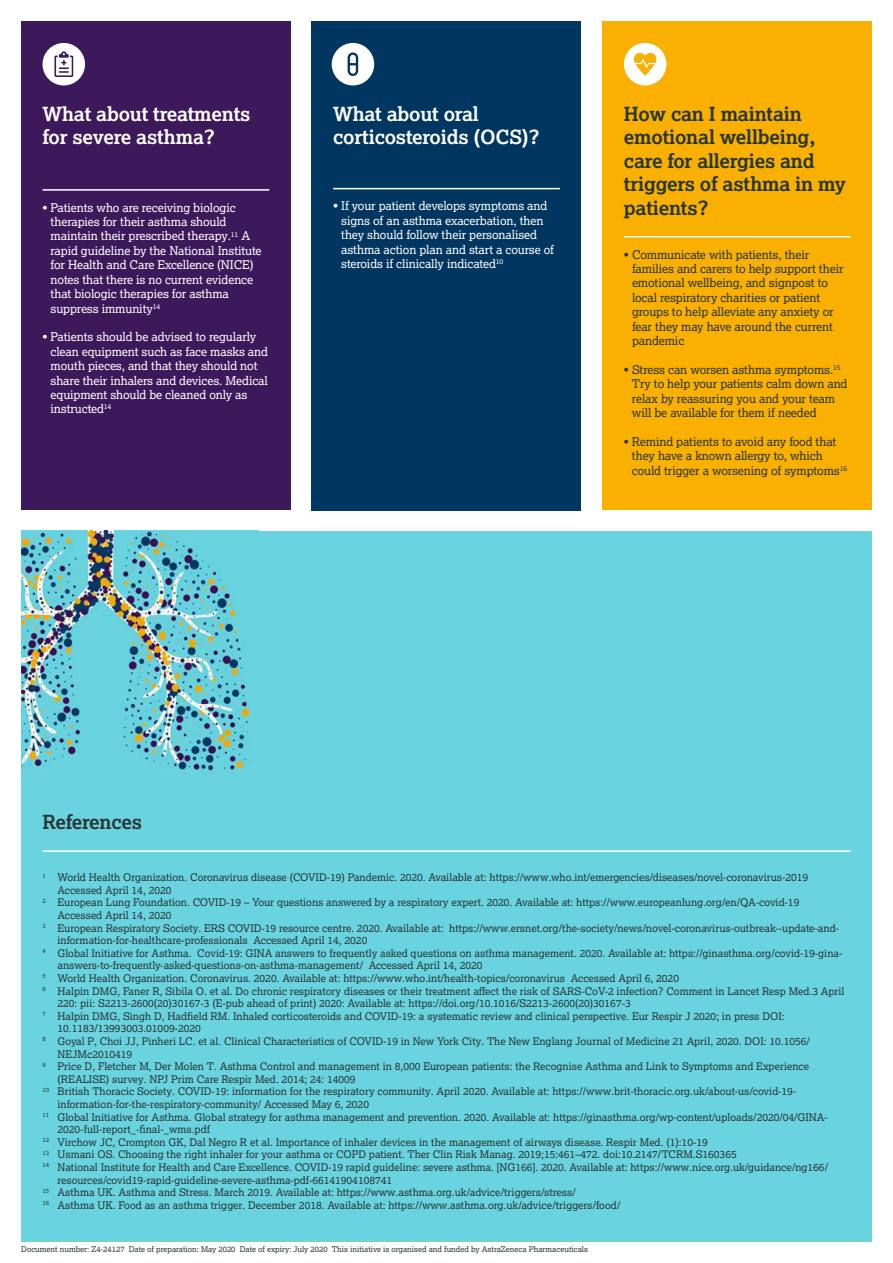
<style>
.page{position:relative;width:893px;height:1263px;background:#fff}
.page>*{position:absolute;margin:0;border:0;box-sizing:border-box;transform-origin:0 0}
.t1{font:700 19.5px/23.4px "Lexia";letter-spacing:-.01em;color:#283534}
.t2{font:700 19.5px/23.4px "Lexia";letter-spacing:-.01em;color:#fff}
.t3{font:12px/14.4px "Lexia";letter-spacing:-.01em;color:#fff}
.t4{font:12px/14.4px "Lexia";letter-spacing:-.01em;color:#283534}
.t5{font:10.5px "Lexia";color:#283534}
.t6{font:7.8px "Lexia";color:#283534}
</style>
<div class="page">
<div style="left:21px;top:531px;width:851px;height:711px;background:#69d3e0"></div>
<img style="left:21px;top:531px;width:236px;height:240px">
<div style="left:21px;top:21px;width:270px;height:489px;background:#3d195b"></div>
<div style="left:603px;top:21px;width:269px;height:489px;background:#f9b000"></div>
<hr style="left:624px;top:236px;width:227px;height:1px;background:#fff">
<hr style="left:43px;top:189px;width:226px;height:2px;background:#fff">
<hr style="left:43px;top:850px;width:808px;height:2px;background:#fff">
<div style="left:312px;top:21px;width:269px;height:489px;background:#00365f"></div>
<hr style="left:333px;top:188px;width:227px;height:1px;background:#fff">
<svg style="left:43px;top:43px;width:42px;height:42px"></svg>
<svg style="left:332px;top:43px;width:42px;height:42px"></svg>
<svg style="left:624px;top:43px;width:42px;height:42px"></svg>
<h1 class="t2" style="left:43px;top:102px;width:209px">What about treatments for severe asthma?</h1>
<p class="t3" style="left:51px;top:200px;width:213px;text-indent:-8px">• Patients who are receiving biologic therapies for their asthma should maintain their prescribed therapy.<sup>11</sup> A rapid guideline by the National Institute for Health and Care Excellence (NICE) notes that there is no current evidence that biologic therapies for asthma suppress immunity<sup>14</sup></p>
<p class="t3" style="left:51px;top:329px;width:219px;text-indent:-8px">• Patients should be advised to regularly clean equipment such as face masks and mouth pieces, and that they should not share their inhalers and devices. Medical equipment should be cleaned only as instructed<sup>14</sup></p>
<h1 class="t2" style="left:333px;top:102px;width:208px">What about oral corticosteroids (OCS)?</h1>
<p class="t3" style="left:341px;top:199px;width:214px;text-indent:-8px">• If your patient develops symptoms and signs of an asthma exacerbation, then they should follow their personalised asthma action plan and start a course of steroids if clinically indicated<sup>10</sup></p>
<h1 class="t1" style="left:624px;top:102px;width:224px">How can I maintain emotional wellbeing, care for allergies and triggers of asthma in my patients?</h1>
<p class="t4" style="left:632px;top:247px;width:213px;text-indent:-8px">• Communicate with patients, their families and carers to help support their emotional wellbeing, and signpost to local respiratory charities or patient groups to help alleviate any anxiety or fear they may have around the current pandemic</p>
<p class="t4" style="left:632px;top:362px;width:217px;text-indent:-8px">• Stress can worsen asthma symptoms.<sup>15<br></sup>Try to help your patients calm down and relax by reassuring you and your team will be available for them if needed</p>
<p class="t4" style="left:632px;top:434px;width:217px;text-indent:-8px">• Remind patients to avoid any food that they have a known allergy to, which could trigger a worsening of symptoms<sup>16</sup></p>
<h1 class="t1" style="left:43px;top:810px;width:101px">References</h1>
<p class="t5" style="left:43px;top:871px;width:767px"><sup>1</sup> World Health Organization. Coronavirus disease (COVID-19) Pandemic. 2020. Available at: https://www.who.int/emergencies/diseases/novel-coronavirus-2019</p>
<p class="t5" style="left:58px;top:883px;width:115px">Accessed April 14, 2020</p>
<p class="t5" style="left:43px;top:896px;width:758px"><sup>2</sup> European Lung Foundation. COVID-19 – Your questions answered by a respiratory expert. 2020. Available at: https://www.europeanlung.org/en/QA-covid-19</p>
<p class="t5" style="left:58px;top:908px;width:115px">Accessed April 14, 2020</p>
<p class="t5" style="left:43px;top:921px;width:798px"><sup>3</sup> European Respiratory Society. ERS COVID-19 resource centre. 2020. Available at: https://www.ersnet.org/the-society/news/novel-coronavirus-outbreak--update-and-</p>
<p class="t5" style="left:58px;top:934px;width:311px">information-for-healthcare-professionals Accessed April 14, 2020</p>
<p class="t5" style="left:43px;top:946px;width:801px"><sup>4</sup> Global Initiative for Asthma. Covid-19: GINA answers to frequently asked questions on asthma management. 2020. Available at: https://ginasthma.org/covid-19-gina-</p>
<p class="t5" style="left:58px;top:959px;width:427px">answers-to-frequently-asked-questions-on-asthma-management/ Accessed April 14, 2020</p>
<p class="t5" style="left:43px;top:971px;width:638px"><sup>5</sup> World Health Organization. Coronavirus. 2020. Available at: https://www.who.int/health-topics/coronavirus Accessed April 6, 2020</p>
<p class="t5" style="left:43px;top:984px;width:803px"><sup>6</sup> Halpin DMG, Faner R, Sibila O. et al. Do chronic respiratory diseases or their treatment affect the risk of SARS-CoV-2 infection? Comment in Lancet Resp Med.3 April</p>
<p class="t5" style="left:58px;top:997px;width:575px">220: pii: S2213-2600(20)30167-3 (E-pub ahead of print) 2020: Available at: https://doi.org/10.1016/S2213-2600(20)30167-3</p>
<p class="t5" style="left:43px;top:1009px;width:744px"><sup>7</sup> Halpin DMG, Singh D, Hadfield RM. Inhaled corticosteroids and COVID-19: a systematic review and clinical perspective. Eur Respir J 2020; in press DOI:</p>
<p class="t5" style="left:58px;top:1022px;width:145px">10.1183/13993003.01009-2020</p>
<p class="t5" style="left:43px;top:1034px;width:769px"><sup>8</sup> Goyal P, Choi JJ, Pinheri LC. et al. Clinical Characteristics of COVID-19 in New York City. The New Englang Journal of Medicine 21 April, 2020. DOI: 10.1056/</p>
<p class="t5" style="left:58px;top:1047px;width:76px">NEJMc2010419</p>
<p class="t5" style="left:43px;top:1060px;width:768px"><sup>9</sup> Price D, Fletcher M, Der Molen T. Asthma Control and management in 8,000 European patients: the Recognise Asthma and Link to Symptoms and Experience</p>
<p class="t5" style="left:58px;top:1072px;width:299px">(REALISE) survey. NPJ Prim Care Respir Med. 2014; 24: 14009</p>
<p class="t5" style="left:43px;top:1085px;width:755px"><sup>10</sup> British Thoracic Society. COVID-19: information for the respiratory community. April 2020. Available at: https://www.brit-thoracic.org.uk/about-us/covid-19-</p>
<p class="t5" style="left:58px;top:1097px;width:313px">information-for-the-respiratory-community/ Accessed May 6, 2020</p>
<p class="t5" style="left:43px;top:1110px;width:787px"><sup>11</sup> Global Initiative for Asthma. Global strategy for asthma management and prevention. 2020. Available at: https://ginasthma.org/wp-content/uploads/2020/04/GINA-</p>
<p class="t5" style="left:58px;top:1123px;width:154px">2020-full-report_-final-_wms.pdf</p>
<p class="t5" style="left:43px;top:1135px;width:667px"><sup>12</sup> Virchow JC, Crompton GK, Dal Negro R et al. Importance of inhaler devices in the management of airways disease. Respir Med. (1):10-19</p>
<p class="t5" style="left:43px;top:1148px;width:696px"><sup>13</sup> Usmani OS. Choosing the right inhaler for your asthma or COPD patient. Ther Clin Risk Manag. 2019;15:461–472. doi:10.2147/TCRM.S160365</p>
<p class="t5" style="left:43px;top:1160px;width:787px"><sup>14</sup> National Institute for Health and Care Excellence. COVID-19 rapid guideline: severe asthma. [NG166]. 2020. Available at: https://www.nice.org.uk/guidance/ng166/</p>
<p class="t5" style="left:58px;top:1173px;width:336px">resources/covid19-rapid-guideline-severe-asthma-pdf-66141904108741</p>
<p class="t5" style="left:43px;top:1186px;width:535px"><sup>15</sup> Asthma UK. Asthma and Stress. March 2019. Available at: https://www.asthma.org.uk/advice/triggers/stress/</p>
<p class="t5" style="left:43px;top:1198px;width:580px"><sup>16</sup> Asthma UK. Food as an asthma trigger. December 2018. Available at: https://www.asthma.org.uk/advice/triggers/food/</p>
<p class="t6" style="left:21px;top:1244px;width:568px">Document number: Z4-24127 Date of preparation: May 2020 Date of expiry: July 2020 This initiative is organised and funded by AstraZeneca Pharmaceuticals</p>
</div>
